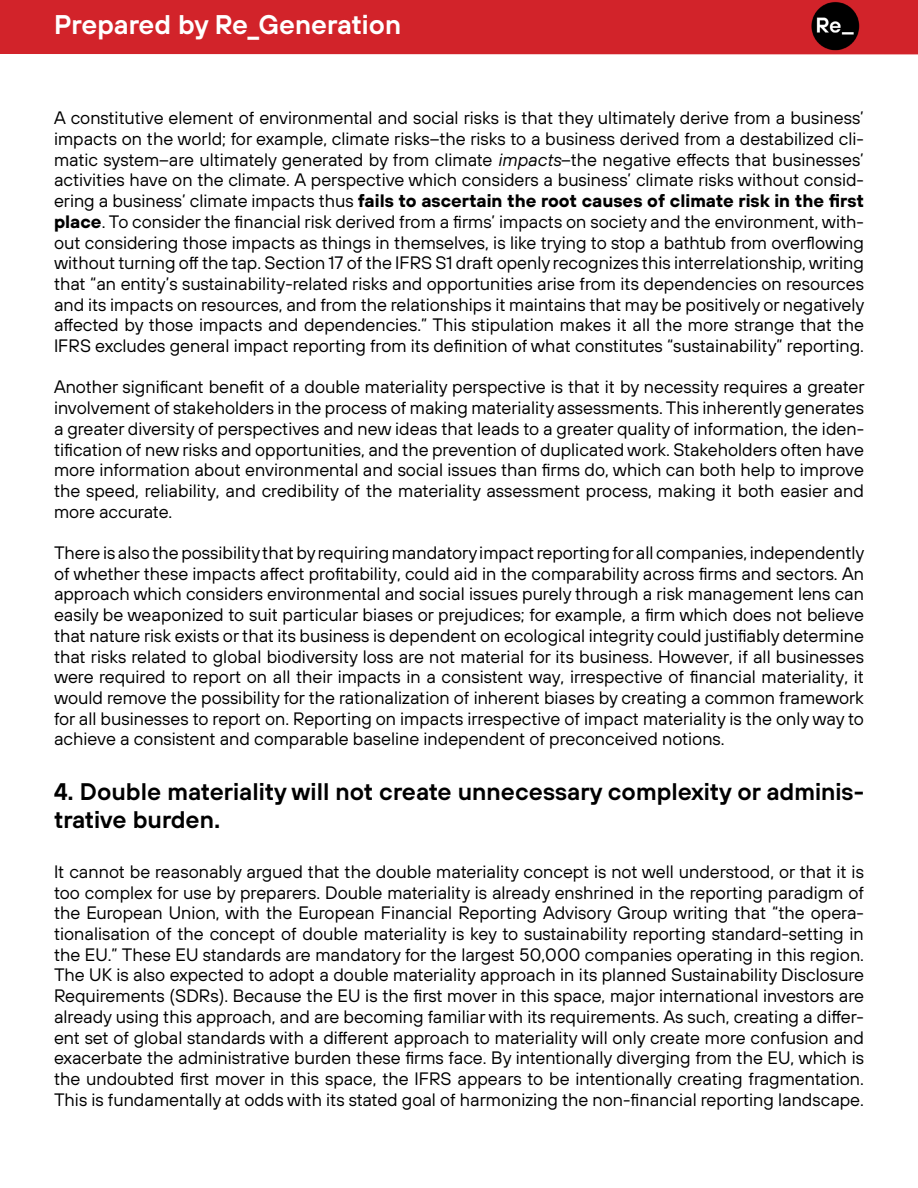
<style>
.page{position:relative;width:918px;height:1188px;background:#fff}
.page>*{position:absolute;margin:0;border:0;box-sizing:border-box;transform-origin:0 0}
.t1{font:600 27px "TT Hoves";color:#fff}
.t2{font:600 24px/27.6px "TT Hoves";color:#000}
.t3{font:18px/20.7px "TT Hoves";color:#000;text-align:justify}
.s1{font-style:italic}
.s2{font-weight:700}
</style>
<div class="page">
<div style="left:0;top:0;width:918px;height:54px;background:#d2232a"></div>
<img style="left:811px;top:2px;width:49px;height:49px">
<h1 class="t1" style="left:54px;top:7px;width:349px">Prepared by Re_Generation</h1>
<p class="t3" style="left:54px;top:107px;width:812px">A constitutive element of environmental and social risks is that they ultimately derive from a business’ impacts on the world; for example, climate risks–the risks to a business derived from a destabilized cli&shy;matic system–are ultimately generated by from climate <span class="s1">impacts</span>–the negative effects that businesses’ activities have on the climate. A perspective which considers a business’ climate risks without consid&shy;ering a business’ climate impacts thus <span class="s2">fails to ascertain the root causes of climate risk in the first place</span>. To consider the financial risk derived from a firms’ impacts on society and the environment, with&shy;out considering those impacts as things in themselves, is like trying to stop a bathtub from overflowing without turning off the tap. Section 17 of the IFRS S1 draft openly recognizes this interrelationship, writing that “an entity’s sustainability-related risks and opportunities arise from its dependencies on resources and its impacts on resources, and from the relationships it maintains that may be positively or negatively affected by those impacts and dependencies.” This stipulation makes it all the more strange that the IFRS excludes general impact reporting from its definition of what constitutes “sustainability” reporting.</p>
<p class="t3" style="left:54px;top:377px;width:812px">Another significant benefit of a double materiality perspective is that it by necessity requires a greater involvement of stakeholders in the process of making materiality assessments. This inherently generates a greater diversity of perspectives and new ideas that leads to a greater quality of information, the iden&shy;tification of new risks and opportunities, and the prevention of duplicated work. Stakeholders often have more information about environmental and social issues than firms do, which can both help to improve the speed, reliability, and credibility of the materiality assessment process, making it both easier and more accurate.</p>
<p class="t3" style="left:54px;top:542px;width:812px">There is also the possibility that by requiring mandatory impact reporting for all companies, independently of whether these impacts affect profitability, could aid in the comparability across firms and sectors. An approach which considers environmental and social issues purely through a risk management lens can easily be weaponized to suit particular biases or prejudices; for example, a firm which does not believe that nature risk exists or that its business is dependent on ecological integrity could justifiably determine that risks related to global biodiversity loss are not material for its business. However, if all businesses were required to report on all their impacts in a consistent way, irrespective of financial materiality, it would remove the possibility for the rationalization of inherent biases by creating a common framework for all businesses to report on. Reporting on impacts irrespective of impact materiality is the only way to achieve a consistent and comparable baseline independent of preconceived notions.</p>
<h2 class="t2" style="left:54px;top:777px;width:812px">4. Double materiality will not create unnecessary complexity or adminis&shy;trative burden.</h2>
<p class="t3" style="left:54px;top:861px;width:812px">It cannot be reasonably argued that the double materiality concept is not well understood, or that it is too complex for use by preparers. Double materiality is already enshrined in the reporting paradigm of the European Union, with the European Financial Reporting Advisory Group writing that “the opera&shy;tionalisation of the concept of double materiality is key to sustainability reporting standard-setting in the EU.” These EU standards are mandatory for the largest 50,000 companies operating in this region.<br>The UK is also expected to adopt a double materiality approach in its planned Sustainability Disclosure Requirements (SDRs). Because the EU is the first mover in this space, major international investors are already using this approach, and are becoming familiar with its requirements. As such, creating a differ&shy;ent set of global standards with a different approach to materiality will only create more confusion and exacerbate the administrative burden these firms face. By intentionally diverging from the EU, which is the undoubted first mover in this space, the IFRS appears to be intentionally creating fragmentation.<br>This is fundamentally at odds with its stated goal of harmonizing the non-financial reporting landscape.</p>
</div>
